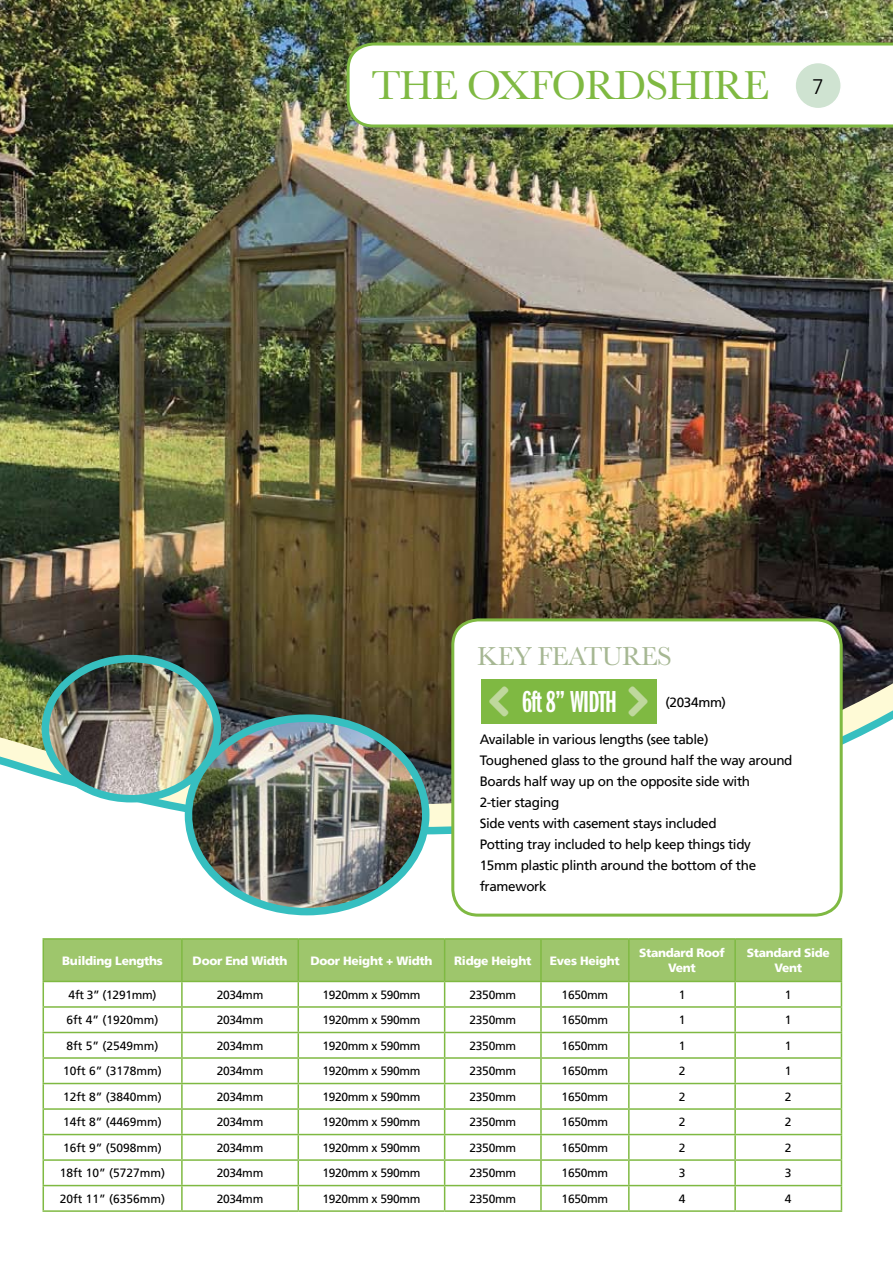
<style>
.page{position:relative;width:893px;height:1263px;background:#fff}
.page>*{position:absolute;margin:0;border:0;box-sizing:border-box;transform-origin:0 0}
.t1{font:42px "Baskerville";letter-spacing:-.025em;color:#7fb942}
.t2{font:31.5px "Franklin Gothic LT Demi X Cmpr";letter-spacing:-.025em;color:#fff}
.t3{font:27px "Baskerville";letter-spacing:-.025em;color:#a6b793}
.t4{font:300 21px "Frutiger CE";color:#000}
.t5{font:13.5px/21px "Frutiger LT";letter-spacing:-.025em;color:#000}
.t6{font:12px "Frutiger LT";letter-spacing:-.025em;color:#000}
.t7{font:12px "Frutiger LT";color:#000}
.t8{font:900 12px/15px "Frutiger LT";letter-spacing:-.025em;color:#fff;text-align:center}
</style>
<div class="page">
<img style="left:0;top:0;width:893px;height:408px">
<svg style="left:347px;top:43px;width:546px;height:84px"></svg>
<img style="left:0;top:408px;width:893px;height:125px">
<img style="left:0;top:533px;width:893px;height:679px">
<img style="left:45px;top:659px;width:172px;height:140px">
<div style="left:42px;top:655px;width:179px;height:147px;border:8px solid #36bfc0;border-radius:50%"></div>
<hr style="left:43px;top:938px;width:139px;height:2px;background:#7fb942">
<hr style="left:182px;top:938px;width:116px;height:2px;background:#7fb942">
<hr style="left:298px;top:938px;width:147px;height:2px;background:#7fb942">
<hr style="left:445px;top:938px;width:96px;height:2px;background:#7fb942">
<hr style="left:541px;top:938px;width:88px;height:2px;background:#7fb942">
<hr style="left:629px;top:938px;width:106px;height:2px;background:#7fb942">
<hr style="left:735px;top:938px;width:107px;height:2px;background:#7fb942">
<svg style="left:43px;top:939px;width:799px;height:271px"></svg>
<hr style="left:43px;top:1210px;width:139px;height:2px;background:#7fb942">
<hr style="left:182px;top:1210px;width:116px;height:2px;background:#7fb942">
<hr style="left:298px;top:1210px;width:147px;height:2px;background:#7fb942">
<hr style="left:445px;top:1210px;width:96px;height:2px;background:#7fb942">
<hr style="left:541px;top:1210px;width:88px;height:2px;background:#7fb942">
<hr style="left:629px;top:1210px;width:106px;height:2px;background:#7fb942">
<hr style="left:735px;top:1210px;width:107px;height:2px;background:#7fb942">
<img style="left:188px;top:718px;width:238px;height:194px">
<div style="left:185px;top:714px;width:244px;height:201px;border:8px solid #36bfc0;border-radius:50%"></div>
<div style="left:795px;top:63px;width:46px;height:46px;background:#cfe3d1;border-radius:50%"></div>
<div style="left:794px;top:62px;width:48px;height:47px;border:2px solid #fff;border-radius:50%"></div>
<div style="left:453px;top:620px;width:388px;height:295px;background:#fff;border-radius:26px"></div>
<div style="left:451px;top:618px;width:392px;height:299px;border:3px solid #7fb942;border-radius:26px"></div>
<div style="left:481px;top:679px;width:175px;height:45px;background:#7fb942"></div>
<h1 class="t1" style="left:371px;top:58px;width:157px">THE OXFOR</h1>
<h1 class="t1" style="left:615px;top:58px;width:156px">DSHIRE</h1>
<h3 class="t4" style="left:812px;top:74px;width:13px">7</h3>
<h3 class="t3" style="left:477px;top:639px;width:190px">KEY FEATURES</h3>
<h2 class="t2" style="left:522px;top:684px;width:97px">6ft 8” WIDTH</h2>
<p class="t5" style="left:480px;top:729px;width:314px">Available in various lengths (see table)<br>Toughened glass to the ground half the way around Boards half way up on the opposite side with<br>2-tier staging<br>Side vents with casement stays included<br>Potting tray included to help keep things tidy<br>15mm plastic plinth around the bottom of the framework</p>
<p class="t5" style="left:665px;top:692px;width:62px">(2034mm)</p>
<p class="t8" style="left:62px;top:953px;width:102px">Building Lengths</p>
<p class="t8" style="left:193px;top:953px;width:96px">Door End Width</p>
<p class="t8" style="left:310px;top:953px;width:124px">Door Height + Width</p>
<p class="t8" style="left:454px;top:953px;width:79px">Ridge Height</p>
<p class="t8" style="left:550px;top:953px;width:72px">Eves Height</p>
<p class="t8" style="left:639px;top:945px;width:87px">Standard Roof<br>Vent</p>
<p class="t8" style="left:747px;top:945px;width:85px">Standard Side<br>Vent</p>
<p class="t6" style="left:69px;top:987px;width:89px">4ft 3” (1291mm)</p>
<p class="t6" style="left:217px;top:987px;width:48px">2034mm</p>
<p class="t6" style="left:322px;top:987px;width:100px">1920mm x 590mm</p>
<p class="t6" style="left:470px;top:987px;width:48px">2350mm</p>
<p class="t6" style="left:562px;top:987px;width:48px">1650mm</p>
<p class="t6" style="left:679px;top:987px;width:8px">1</p>
<p class="t6" style="left:785px;top:987px;width:8px">1</p>
<p class="t7" style="left:67px;top:1013px;width:94px">6ft 4” (1920mm)</p>
<p class="t6" style="left:217px;top:1013px;width:48px">2034mm</p>
<p class="t6" style="left:322px;top:1013px;width:100px">1920mm x 590mm</p>
<p class="t6" style="left:470px;top:1013px;width:48px">2350mm</p>
<p class="t6" style="left:562px;top:1013px;width:48px">1650mm</p>
<p class="t6" style="left:679px;top:1013px;width:8px">1</p>
<p class="t6" style="left:785px;top:1013px;width:8px">1</p>
<p class="t7" style="left:67px;top:1038px;width:94px">8ft 5” (2549mm)</p>
<p class="t6" style="left:217px;top:1038px;width:48px">2034mm</p>
<p class="t6" style="left:322px;top:1038px;width:100px">1920mm x 590mm</p>
<p class="t6" style="left:470px;top:1038px;width:48px">2350mm</p>
<p class="t6" style="left:562px;top:1038px;width:48px">1650mm</p>
<p class="t6" style="left:679px;top:1038px;width:8px">1</p>
<p class="t6" style="left:785px;top:1038px;width:8px">1</p>
<p class="t7" style="left:63px;top:1064px;width:100px">10ft 6” (3178mm)</p>
<p class="t6" style="left:217px;top:1064px;width:48px">2034mm</p>
<p class="t6" style="left:322px;top:1064px;width:100px">1920mm x 590mm</p>
<p class="t6" style="left:470px;top:1064px;width:48px">2350mm</p>
<p class="t6" style="left:562px;top:1064px;width:48px">1650mm</p>
<p class="t6" style="left:679px;top:1064px;width:8px">2</p>
<p class="t6" style="left:785px;top:1064px;width:8px">1</p>
<p class="t7" style="left:63px;top:1089px;width:100px">12ft 8” (3840mm)</p>
<p class="t6" style="left:217px;top:1089px;width:48px">2034mm</p>
<p class="t6" style="left:322px;top:1089px;width:100px">1920mm x 590mm</p>
<p class="t6" style="left:470px;top:1089px;width:48px">2350mm</p>
<p class="t6" style="left:562px;top:1089px;width:48px">1650mm</p>
<p class="t6" style="left:679px;top:1089px;width:8px">2</p>
<p class="t6" style="left:785px;top:1089px;width:8px">2</p>
<p class="t7" style="left:63px;top:1115px;width:100px">14ft 8” (4469mm)</p>
<p class="t6" style="left:217px;top:1115px;width:48px">2034mm</p>
<p class="t6" style="left:322px;top:1115px;width:100px">1920mm x 590mm</p>
<p class="t6" style="left:470px;top:1115px;width:48px">2350mm</p>
<p class="t6" style="left:562px;top:1115px;width:48px">1650mm</p>
<p class="t6" style="left:679px;top:1115px;width:8px">2</p>
<p class="t6" style="left:785px;top:1115px;width:8px">2</p>
<p class="t7" style="left:63px;top:1140px;width:100px">16ft 9” (5098mm)</p>
<p class="t6" style="left:217px;top:1140px;width:48px">2034mm</p>
<p class="t6" style="left:322px;top:1140px;width:100px">1920mm x 590mm</p>
<p class="t6" style="left:470px;top:1140px;width:48px">2350mm</p>
<p class="t6" style="left:562px;top:1140px;width:48px">1650mm</p>
<p class="t6" style="left:679px;top:1140px;width:8px">2</p>
<p class="t6" style="left:785px;top:1140px;width:8px">2</p>
<p class="t7" style="left:60px;top:1166px;width:107px">18ft 10” (5727mm)</p>
<p class="t6" style="left:217px;top:1166px;width:48px">2034mm</p>
<p class="t6" style="left:322px;top:1166px;width:100px">1920mm x 590mm</p>
<p class="t6" style="left:470px;top:1166px;width:48px">2350mm</p>
<p class="t6" style="left:562px;top:1166px;width:48px">1650mm</p>
<p class="t6" style="left:679px;top:1166px;width:8px">3</p>
<p class="t6" style="left:785px;top:1166px;width:8px">3</p>
<p class="t7" style="left:60px;top:1191px;width:107px">20ft 11” (6356mm)</p>
<p class="t6" style="left:217px;top:1191px;width:48px">2034mm</p>
<p class="t6" style="left:322px;top:1191px;width:100px">1920mm x 590mm</p>
<p class="t6" style="left:470px;top:1191px;width:48px">2350mm</p>
<p class="t6" style="left:562px;top:1191px;width:48px">1650mm</p>
<p class="t6" style="left:679px;top:1191px;width:8px">4</p>
<p class="t6" style="left:785px;top:1191px;width:8px">4</p>
</div>
